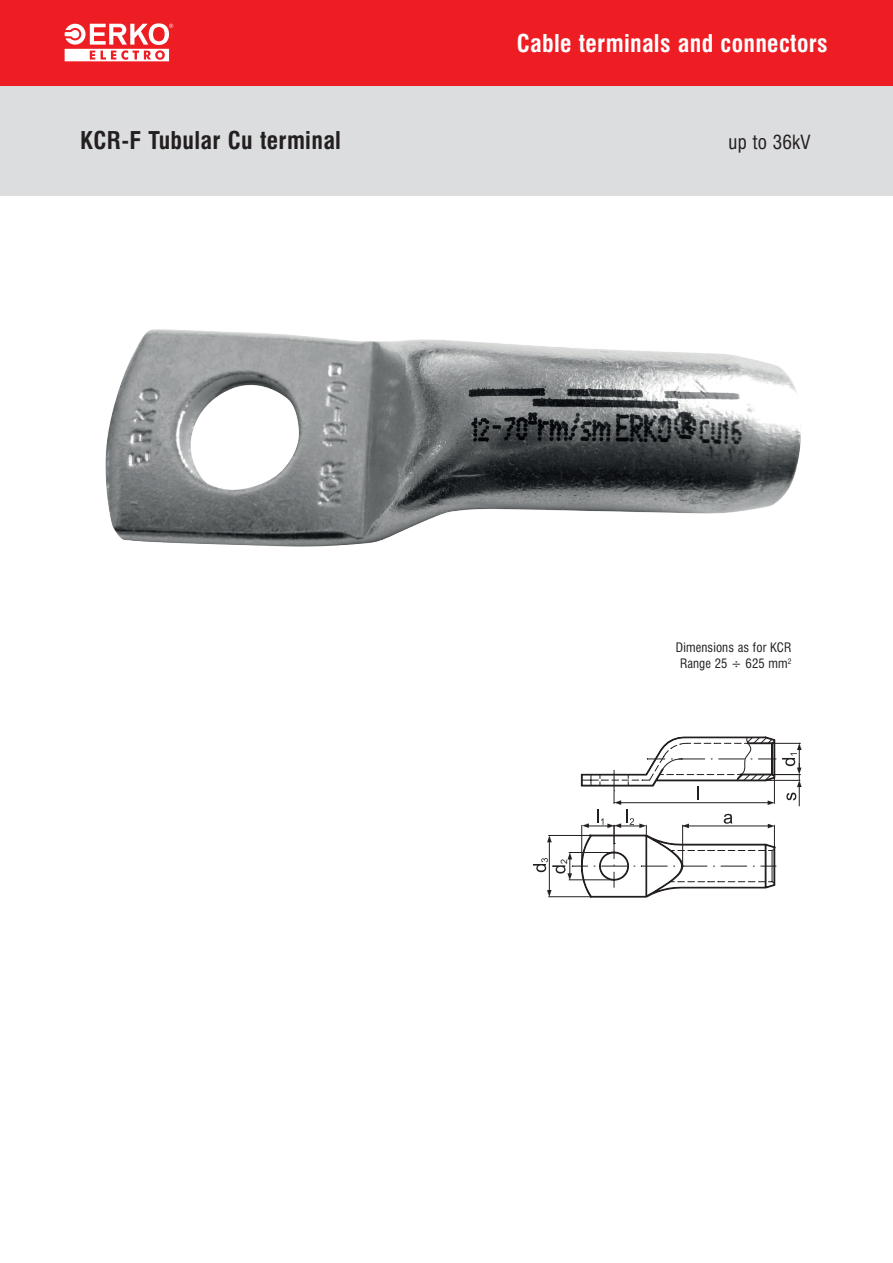
<style>
.page{position:relative;width:893px;height:1263px;background:#fff}
.page>*{position:absolute;margin:0;border:0;box-sizing:border-box;transform-origin:0 0}
._1_NAZWY_TYTULY{font:700 22.5px "Swis 721 Cn PL";letter-spacing:.015em;color:#fff}
._1_NAZWY_TYTULY-2{font:700 22.5px "Swis 721 Cn PL";letter-spacing:.015em;color:#231f20}
._1_NAZWY_TYTULY-3{font:18px "Swis 721 Cn PL";letter-spacing:.015em;color:#231f20}
._3_notka_PL{font:12px "Swis 721 Cn PL";letter-spacing:.01em;color:#231f20}
</style>
<div class="page">
<div style="left:0;top:85px;width:893px;height:111px;background:#dcdddf"></div>
<div style="left:0;top:0;width:893px;height:85px;background:#ee1d23"></div>
<svg style="left:65px;top:23px;width:108px;height:38px"></svg>
<img style="left:105px;top:329px;width:696px;height:218px">
<svg style="left:533px;top:737px;width:268px;height:160px"></svg>
<p class="_1_NAZWY_TYTULY" style="left:517px;top:29px;width:312px">Cable terminals and connectors</p>
<p class="_1_NAZWY_TYTULY-2" style="left:80px;top:126px;width:262px">KCR-F Tubular Cu terminal</p>
<p class="_1_NAZWY_TYTULY-3" style="left:729px;top:131px;width:84px">up to 36kV</p>
<p class="_3_notka_PL" style="left:676px;top:639px;width:117px">Dimensions as for KCR</p>
<p class="_3_notka_PL" style="left:680px;top:656px;width:113px">Range 25 ÷ 625 mm<sup>2</sup></p>
</div>
